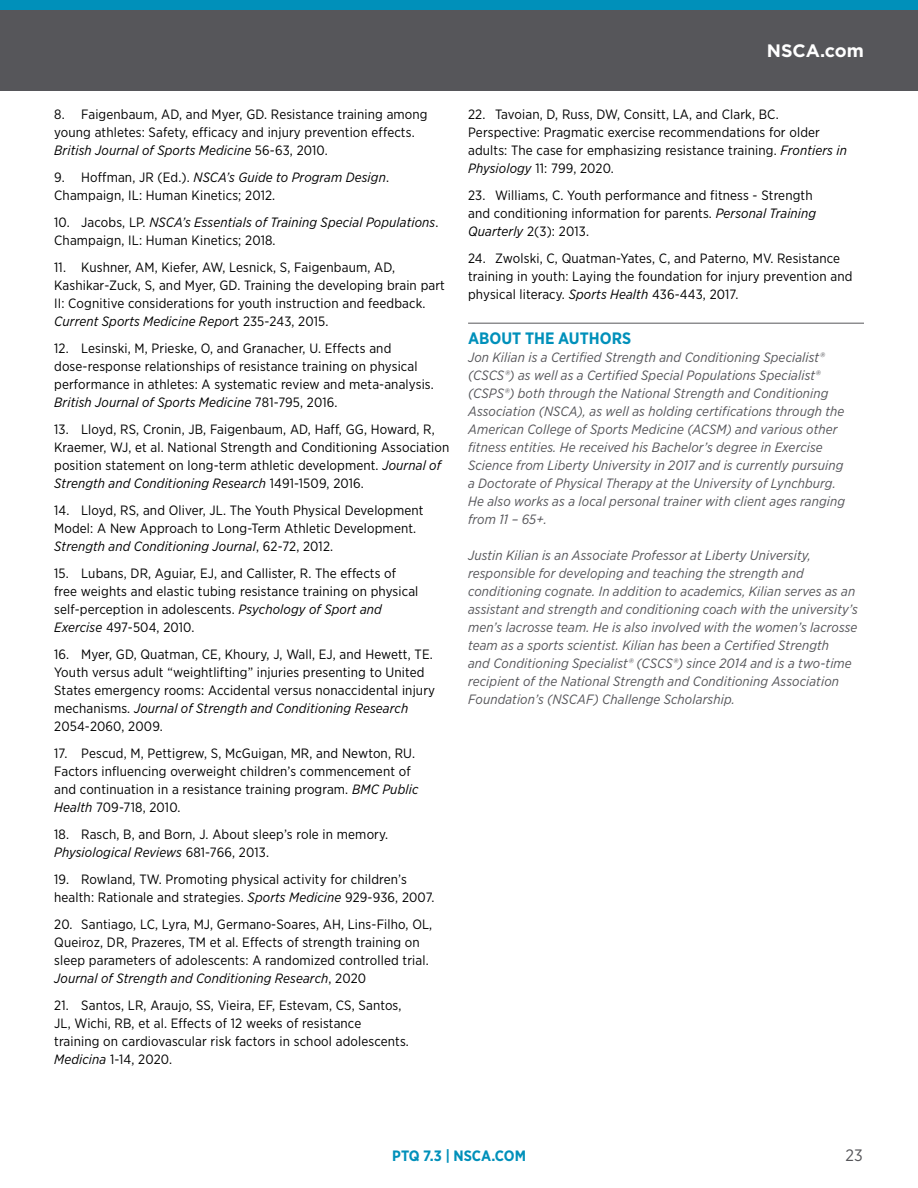
<style>
.page{position:relative;width:918px;height:1188px;background:#fff}
.page>*{position:absolute;margin:0;border:0;box-sizing:border-box;transform-origin:0 0}
.t1{font:700 18px "Gotham";color:#fff}
.t2{font:700 16.5px "Gotham Narrow";color:#0090ba}
.t3{font:16.5px "Gotham Narrow";color:#56565a}
.t4{font:700 15px "Gotham Narrow";color:#0090ba}
.t5{font:13.5px/18px "Gotham Narrow";letter-spacing:.01em;color:#000}
.t6{font:italic 13.5px/18px "Gotham Narrow";letter-spacing:.01em;color:#56565a}
.s1{font-style:italic}
</style>
<div class="page">
<div style="left:0;top:0;width:918px;height:17px;background:#0090ba"></div>
<div style="left:0;top:10px;width:918px;height:81px;background:#56565a"></div>
<hr style="left:468px;top:323px;width:396px;height:1px;background:#56565a">
<h1 class="t1" style="left:767px;top:39px;width:99px">NSCA.com</h1>
<p class="t5" style="left:54px;top:105px;width:375px">8. Faigenbaum, AD, and Myer, GD. Resistance training among young athletes: Safety, efficacy and injury prevention effects.<br><span class="s1">British Journal of Sports Medicine</span> 56-63, 2010.</p>
<p class="t5" style="left:54px;top:168px;width:336px">9. Hoffman, JR (Ed.). <span class="s1">NSCA’s Guide to Program Design</span>.<br>Champaign, IL: Human Kinetics; 2012.</p>
<p class="t5" style="left:54px;top:213px;width:386px">10. Jacobs, LP. <span class="s1">NSCA’s Essentials of Training Special Populations</span>.<br>Champaign, IL: Human Kinetics; 2018.</p>
<p class="t5" style="left:54px;top:258px;width:392px">11. Kushner, AM, Kiefer, AW, Lesnick, S, Faigenbaum, AD, Kashikar-Zuck, S, and Myer, GD. Training the developing brain part II: Cognitive considerations for youth instruction and feedback.<br><span class="s1">Current Sports Medicine Repor</span>t 235-243, 2015.</p>
<p class="t5" style="left:54px;top:339px;width:381px">12. Lesinski, M, Prieske, O, and Granacher, U. Effects and dose-response relationships of resistance training on physical performance in athletes: A systematic review and meta-analysis.<br><span class="s1">British Journal of Sports Medicine</span> 781-795, 2016.</p>
<p class="t5" style="left:54px;top:420px;width:397px">13. Lloyd, RS, Cronin, JB, Faigenbaum, AD, Haff, GG, Howard, R, Kraemer, WJ, et al. National Strength and Conditioning Association position statement on long-term athletic development. <span class="s1">Journal of Strength and Conditioning Research</span> 1491-1509, 2016.</p>
<p class="t5" style="left:54px;top:501px;width:371px">14. Lloyd, RS, and Oliver, JL. The Youth Physical Development<br>Model: A New Approach to Long-Term Athletic Development.<br><span class="s1">Strength and Conditioning Journal</span>, 62-72, 2012.</p>
<p class="t5" style="left:54px;top:564px;width:366px">15. Lubans, DR, Aguiar, EJ, and Callister, R. The effects of free weights and elastic tubing resistance training on physical self-perception in adolescents. <span class="s1">Psychology of Sport and Exercise</span> 497-504, 2010.</p>
<p class="t5" style="left:54px;top:645px;width:382px">16. Myer, GD, Quatman, CE, Khoury, J, Wall, EJ, and Hewett, TE.<br>Youth versus adult “weightlifting” injuries presenting to United States emergency rooms: Accidental versus nonaccidental injury mechanisms. <span class="s1">Journal of Strength and Conditioning Research </span>2054-2060, 2009.</p>
<p class="t5" style="left:54px;top:744px;width:366px">17. Pescud, M, Pettigrew, S, McGuigan, MR, and Newton, RU.<br>Factors influencing overweight children’s commencement of and continuation in a resistance training program. <span class="s1">BMC Public Health</span> 709-718, 2010.</p>
<p class="t5" style="left:54px;top:825px;width:336px">18. Rasch, B, and Born, J. About sleep’s role in memory.<br><span class="s1">Physiological Reviews</span> 681-766, 2013.</p>
<p class="t5" style="left:54px;top:870px;width:382px">19. Rowland, TW. Promoting physical activity for children’s health: Rationale and strategies. <span class="s1">Sports Medicine</span> 929-936, 2007.</p>
<p class="t5" style="left:54px;top:915px;width:380px">20. Santiago, LC, Lyra, MJ, Germano-Soares, AH, Lins-Filho, OL, Queiroz, DR, Prazeres, TM et al. Effects of strength training on sleep parameters of adolescents: A randomized controlled trial.<br><span class="s1">Journal of Strength and Conditioning Research</span>, 2020</p>
<p class="t5" style="left:54px;top:996px;width:356px">21. Santos, LR, Araujo, SS, Vieira, EF, Estevam, CS, Santos, JL, Wichi, RB, et al. Effects of 12 weeks of resistance training on cardiovascular risk factors in school adolescents.<br><span class="s1">Medicina</span> 1-14, 2020.</p>
<p class="t5" style="left:468px;top:105px;width:380px">22. Tavoian, D, Russ, DW, Consitt, LA, and Clark, BC.<br>Perspective: Pragmatic exercise recommendations for older adults: The case for emphasizing resistance training. <span class="s1">Frontiers in Physiology</span> 11: 799, 2020.</p>
<p class="t5" style="left:468px;top:186px;width:350px">23. Williams, C. Youth performance and fitness - Strength and conditioning information for parents. <span class="s1">Personal Training<br>Quarterly</span> 2(3): 2013.</p>
<p class="t5" style="left:468px;top:249px;width:386px">24. Zwolski, C, Quatman-Yates, C, and Paterno, MV. Resistance training in youth: Laying the foundation for injury prevention and physical literacy. <span class="s1">Sports Health</span> 436-443, 2017.</p>
<p class="t2" style="left:468px;top:327px;width:165px">ABOUT THE AUTHORS</p>
<p class="t6" style="left:468px;top:348px;width:379px">Jon Kilian is a Certified Strength and Conditioning Specialist® (CSCS®) as well as a Certified Special Populations Specialist® (CSPS®) both through the National Strength and Conditioning Association (NSCA), as well as holding certifications through the American College of Sports Medicine (ACSM) and various other fitness entities. He received his Bachelor’s degree in Exercise Science from Liberty University in 2017 and is currently pursuing a Doctorate of Physical Therapy at the University of Lynchburg.<br>He also works as a local personal trainer with client ages ranging from 11 – 65+.</p>
<p class="t6" style="left:468px;top:546px;width:391px">Justin Kilian is an Associate Professor at Liberty University, responsible for developing and teaching the strength and conditioning cognate. In addition to academics, Kilian serves as an assistant and strength and conditioning coach with the university’s men’s lacrosse team. He is also involved with the women’s lacrosse team as a sports scientist. Kilian has been a Certified Strength<br>and Conditioning Specialist® (CSCS®) since 2014 and is a two-time recipient of the National Strength and Conditioning Association Foundation’s (NSCAF) Challenge Scholarship.</p>
<p class="t4" style="left:392px;top:1146px;width:135px">PTQ 7.3 | NSCA.COM</p>
<p class="t3" style="left:845px;top:1145px;width:19px">23</p>
</div>
